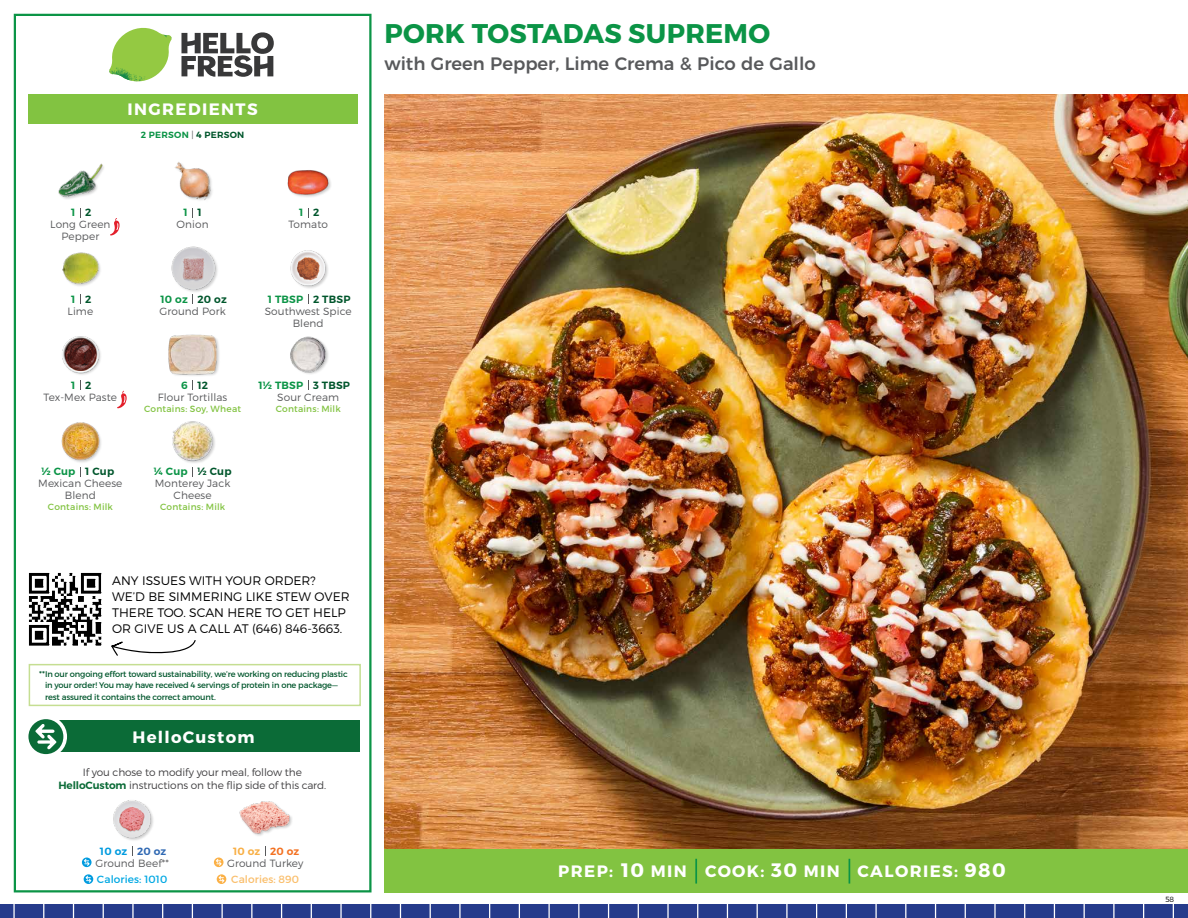
<style>
.page{position:relative;width:1188px;height:918px;background:#fff}
.page>*{position:absolute;margin:0;border:0;box-sizing:border-box;transform-origin:0 0}
.t1{font:700 27px "Montserrat";letter-spacing:.01em;color:#0b9446}
.t2{font:500 18px "Montserrat";color:#58595b}
.t3{font:700 16.5px "Montserrat";letter-spacing:.085em;color:#fff}
.t4{font:300 12.3px/16px "Montserrat";color:#000}
.t5{font:300 10.5px/12px "Montserrat";letter-spacing:.01em;color:#58595b;text-align:center}
.t6{font:300 10.5px/13.5px "Montserrat";letter-spacing:-.01em;color:#414042;text-align:center}
.t7{font:600 10.5px "Montserrat";letter-spacing:.02em;color:#00562c}
.t8{font:600 10.5px "Montserrat";letter-spacing:.02em;color:#0b9446}
.t9{font:10.5px "Montserrat";letter-spacing:.01em;color:#00a8e3}
.t10{font:10.5px "Montserrat";letter-spacing:.01em;color:#fabe6b}
.t11{font:600 10.5px "Montserrat";letter-spacing:.02em;color:#009bdf}
.t12{font:600 10.5px "Montserrat";letter-spacing:.02em;color:#f8af45}
.t13{font:9px "Montserrat";letter-spacing:.02em;color:#82c341}
.t14{font:600 9px "Montserrat";letter-spacing:.03em;color:#0b9446}
.t15{font:8.25px/11.2px "Montserrat";letter-spacing:-.02em;color:#00562c}
.t16{font:300 7.5px "Montserrat";color:#000}
.s1{font-weight:300;color:#58595b}
.s2{color:#00562c}
.s3{font-size:8.4px}
.s4{font-weight:600;color:#0b6b37}
.s5{color:#3069b3}
.s6{color:#f37121}
.s7{font-size:19.5px}
</style>
<div class="page">
<div style="left:0;top:905px;width:1188px;height:13px;background:#263b8b"></div>
<svg style="left:1084px;top:905px;width:1px;height:13px"></svg>
<svg style="left:1113px;top:905px;width:2px;height:13px"></svg>
<svg style="left:1054px;top:905px;width:1px;height:13px"></svg>
<svg style="left:1024px;top:905px;width:1px;height:13px"></svg>
<svg style="left:994px;top:905px;width:2px;height:13px"></svg>
<svg style="left:965px;top:905px;width:1px;height:13px"></svg>
<svg style="left:935px;top:905px;width:1px;height:13px"></svg>
<svg style="left:905px;top:905px;width:1px;height:13px"></svg>
<svg style="left:875px;top:905px;width:2px;height:13px"></svg>
<svg style="left:846px;top:905px;width:1px;height:13px"></svg>
<svg style="left:816px;top:905px;width:1px;height:13px"></svg>
<svg style="left:786px;top:905px;width:2px;height:13px"></svg>
<svg style="left:757px;top:905px;width:1px;height:13px"></svg>
<svg style="left:727px;top:905px;width:1px;height:13px"></svg>
<svg style="left:697px;top:905px;width:1px;height:13px"></svg>
<svg style="left:667px;top:905px;width:2px;height:13px"></svg>
<svg style="left:638px;top:905px;width:1px;height:13px"></svg>
<svg style="left:608px;top:905px;width:1px;height:13px"></svg>
<svg style="left:578px;top:905px;width:1px;height:13px"></svg>
<svg style="left:548px;top:905px;width:2px;height:13px"></svg>
<svg style="left:519px;top:905px;width:1px;height:13px"></svg>
<svg style="left:1173px;top:905px;width:1px;height:13px"></svg>
<svg style="left:1143px;top:905px;width:1px;height:13px"></svg>
<svg style="left:192px;top:905px;width:1px;height:13px"></svg>
<svg style="left:222px;top:905px;width:1px;height:13px"></svg>
<svg style="left:162px;top:905px;width:1px;height:13px"></svg>
<svg style="left:132px;top:905px;width:2px;height:13px"></svg>
<svg style="left:103px;top:905px;width:1px;height:13px"></svg>
<svg style="left:73px;top:905px;width:1px;height:13px"></svg>
<svg style="left:43px;top:905px;width:1px;height:13px"></svg>
<svg style="left:13px;top:905px;width:2px;height:13px"></svg>
<svg style="left:340px;top:905px;width:2px;height:13px"></svg>
<svg style="left:281px;top:905px;width:1px;height:13px"></svg>
<svg style="left:251px;top:905px;width:1px;height:13px"></svg>
<svg style="left:400px;top:905px;width:1px;height:13px"></svg>
<svg style="left:430px;top:905px;width:1px;height:13px"></svg>
<svg style="left:370px;top:905px;width:1px;height:13px"></svg>
<svg style="left:311px;top:905px;width:1px;height:13px"></svg>
<svg style="left:489px;top:905px;width:1px;height:13px"></svg>
<svg style="left:459px;top:905px;width:2px;height:13px"></svg>
<div style="left:384px;top:849px;width:804px;height:43px;background:#82c341"></div>
<svg style="left:181px;top:32px;width:93px;height:45px"></svg>
<svg style="left:114px;top:28px;width:55px;height:36px"></svg>
<img style="left:143px;top:28px;width:29px;height:24px">
<img style="left:112px;top:48px;width:54px;height:10px">
<img style="left:109px;top:52px;width:55px;height:30px">
<img style="left:142px;top:58px;width:24px;height:23px">
<div style="left:28px;top:94px;width:330px;height:30px;background:#82c341"></div>
<div style="left:14px;top:14px;width:358px;height:878px;border:2px solid #0b9446"></div>
<img style="left:384px;top:94px;width:804px;height:755px">
<div style="left:172px;top:247px;width:47px;height:46px;background:#000;opacity:.2"></div>
<img style="left:171px;top:247px;width:48px;height:43px">
<img style="left:290px;top:250px;width:38px;height:38px">
<img style="left:175px;top:162px;width:37px;height:39px">
<img style="left:287px;top:170px;width:44px;height:27px">
<img style="left:62px;top:252px;width:39px;height:34px">
<img style="left:58px;top:163px;width:46px;height:36px">
<img style="left:168px;top:334px;width:51px;height:42px">
<img style="left:290px;top:336px;width:38px;height:38px">
<img style="left:62px;top:336px;width:39px;height:39px">
<img style="left:172px;top:421px;width:43px;height:42px">
<img style="left:61px;top:422px;width:40px;height:41px">
<svg style="left:110px;top:218px;width:10px;height:17px"></svg>
<svg style="left:117px;top:391px;width:10px;height:17px"></svg>
<div style="left:29px;top:664px;width:332px;height:42px;border:2px solid #c5de92"></div>
<div style="left:33px;top:721px;width:327px;height:31px;background:#0b6b37"></div>
<div style="left:25px;top:716px;width:42px;height:42px;background:#fff;border-radius:50%"></div>
<div style="left:28px;top:719px;width:35px;height:35px;background:#0a6b37;border-radius:50%"></div>
<svg style="left:35px;top:724px;width:22px;height:25px"></svg>
<img style="left:113px;top:800px;width:40px;height:41px">
<svg style="left:82px;top:858px;width:10px;height:9px"></svg>
<svg style="left:84px;top:859px;width:6px;height:7px"></svg>
<svg style="left:84px;top:874px;width:9px;height:10px"></svg>
<svg style="left:86px;top:876px;width:5px;height:7px"></svg>
<img style="left:239px;top:801px;width:53px;height:35px">
<hr style="left:695px;top:859px;width:2px;height:25px;background:#0b9446">
<svg style="left:849px;top:859px;width:1px;height:25px"></svg>
<svg style="left:214px;top:858px;width:10px;height:9px"></svg>
<svg style="left:216px;top:859px;width:6px;height:7px"></svg>
<svg style="left:217px;top:874px;width:9px;height:10px"></svg>
<svg style="left:219px;top:876px;width:5px;height:7px"></svg>
<img style="left:28px;top:572px;width:74px;height:74px">
<svg style="left:111px;top:640px;width:85px;height:16px"></svg>
<h3 class="t3" style="left:128px;top:99px;width:132px">INGREDIENTS</h3>
<p class="t14" style="left:141px;top:129px;width:105px">2 PERSON <span class="s1">|</span> <span class="s2">4 PERSON</span></p>
<p class="t8" style="left:71px;top:206px;width:6px">1</p>
<p class="t7" style="left:85px;top:206px;width:8px">2</p>
<p class="t7" style="left:198px;top:206px;width:6px">1</p>
<p class="t7" style="left:313px;top:206px;width:8px">2</p>
<p class="t8" style="left:184px;top:206px;width:6px">1</p>
<p class="t8" style="left:299px;top:206px;width:6px">1</p>
<p class="t5" style="left:50px;top:218px;width:62px">Long Green<br>Pepper</p>
<p class="t5" style="left:177px;top:218px;width:34px">Onion</p>
<p class="t5" style="left:288px;top:218px;width:41px">Tomato</p>
<p class="t8" style="left:71px;top:292px;width:6px">1</p>
<p class="t7" style="left:85px;top:292px;width:8px">2</p>
<p class="t7" style="left:198px;top:292px;width:31px">20 oz</p>
<p class="t7" style="left:313px;top:292px;width:39px">2 TBSP</p>
<p class="t8" style="left:160px;top:292px;width:29px">10 oz</p>
<p class="t8" style="left:268px;top:292px;width:37px">1 TBSP</p>
<p class="t5" style="left:68px;top:305px;width:27px">Lime</p>
<p class="t5" style="left:159px;top:305px;width:68px">Ground Pork</p>
<p class="t5" style="left:265px;top:305px;width:88px">Southwest Spice<br>Blend</p>
<p class="t8" style="left:71px;top:379px;width:6px">1</p>
<p class="t7" style="left:85px;top:379px;width:8px">2</p>
<p class="t7" style="left:198px;top:379px;width:12px">12</p>
<p class="t7" style="left:313px;top:379px;width:38px">3 TBSP</p>
<p class="t8" style="left:181px;top:379px;width:8px">6</p>
<p class="t8" style="left:258px;top:379px;width:46px">1½ TBSP</p>
<p class="t5" style="left:44px;top:391px;width:75px">Tex-Mex Paste</p>
<p class="t5" style="left:158px;top:391px;width:71px">Flour Tortillas</p>
<p class="t13" style="left:144px;top:403px;width:98px">Contains: Soy, Wheat</p>
<p class="t5" style="left:277px;top:391px;width:63px">Sour Cream</p>
<p class="t13" style="left:276px;top:403px;width:67px">Contains: Milk</p>
<p class="t8" style="left:41px;top:465px;width:36px">½ Cup</p>
<p class="t7" style="left:85px;top:465px;width:31px">1 Cup</p>
<p class="t8" style="left:154px;top:465px;width:35px">¼ Cup</p>
<p class="t7" style="left:198px;top:465px;width:36px">½ Cup</p>
<p class="t5" style="left:38px;top:477px;width:86px">Mexican Cheese<br>Blend</p>
<p class="t13" style="left:48px;top:502px;width:67px">Contains: Milk</p>
<p class="t5" style="left:155px;top:477px;width:77px">Monterey Jack<br>Cheese</p>
<p class="t13" style="left:160px;top:502px;width:67px">Contains: Milk</p>
<h3 class="t4" style="left:112px;top:572px;width:239px">ANY ISSUES WITH YOUR ORDER?<br>WE’D BE SIMMERING LIKE STEW OVER<br>THERE TOO. SCAN HERE TO GET HELP<br>OR GIVE US A CALL AT (646) 846-3663.</h3>
<p class="t15" style="left:45px;top:668px;width:304px;text-indent:-6px"><span class="s3">**</span>In our ongoing effort toward sustainability, we’re working on reducing plastic in your order! You may have received 4 servings of protein in one package— rest assured it contains the correct amount.</p>
<h3 class="t3" style="left:133px;top:727px;width:123px">HelloCustom</h3>
<p class="t6" style="left:58px;top:765px;width:269px">If you chose to modify your meal, follow the<br><span class="s4">HelloCustom</span> instructions on the flip side of this card.</p>
<p class="t11" style="left:100px;top:844px;width:68px">10 oz <span class="s5">20 oz</span></p>
<p class="t5" style="left:95px;top:857px;width:75px">Ground Beef**</p>
<p class="t9" style="left:97px;top:873px;width:72px">Calories: 1010</p>
<p class="t12" style="left:233px;top:844px;width:68px">10 oz <span class="s6">20 oz</span></p>
<p class="t5" style="left:227px;top:857px;width:78px">Ground Turkey</p>
<p class="t10" style="left:231px;top:873px;width:69px">Calories: 890</p>
<h1 class="t1" style="left:385px;top:17px;width:387px">PORK TOSTADAS SUPREMO</h1>
<h2 class="t2" style="left:384px;top:49px;width:433px">with Green Pepper, Lime Crema &amp; Pico de Gallo</h2>
<h3 class="t3" style="left:558px;top:861px;width:449px">PREP: <span class="s7">10</span> MIN COOK: <span class="s7">30</span> MIN CALORIES: <span class="s7">980</span></h3>
<p class="t16" style="left:1166px;top:895px;width:10px">58</p>
</div>
